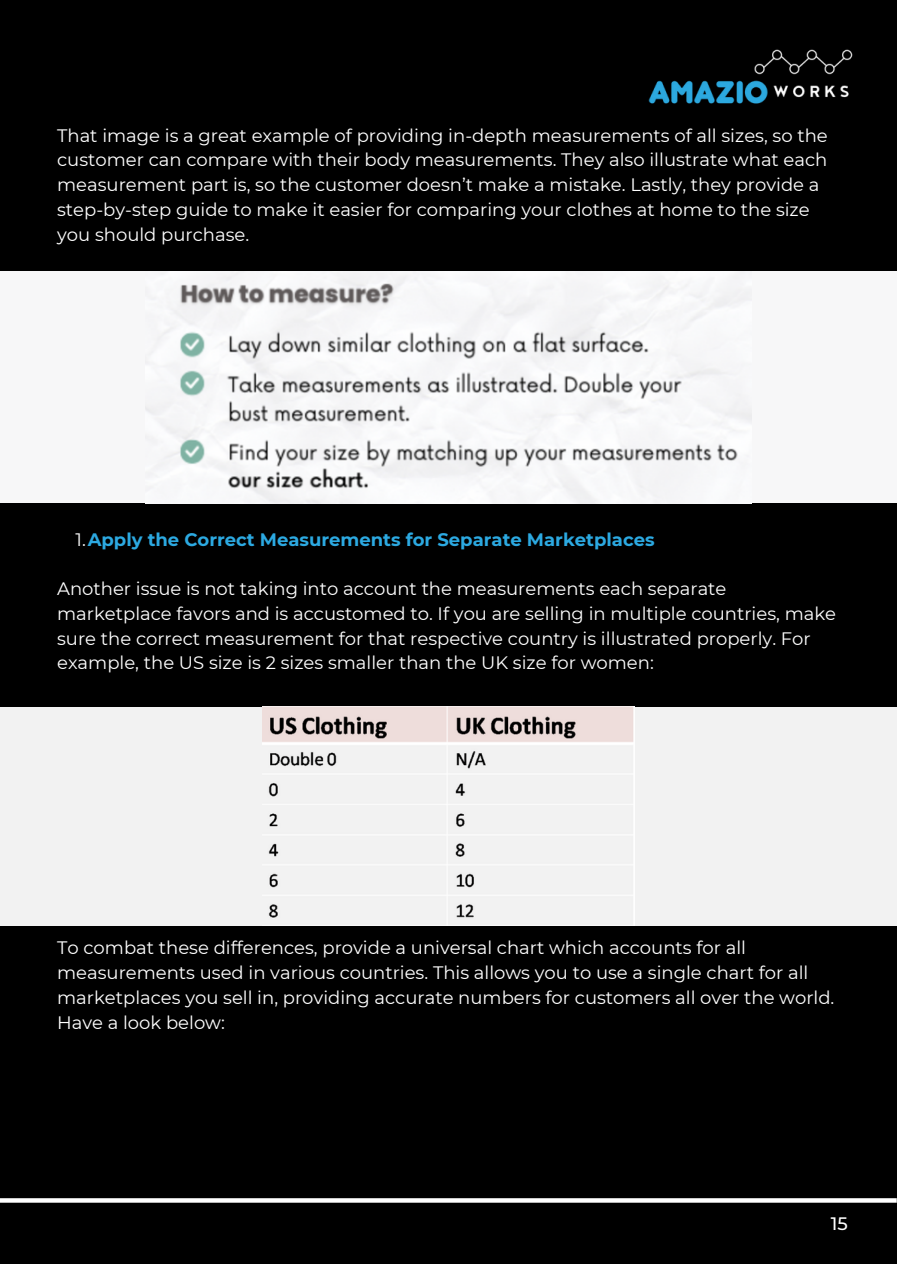
<style>
.page{position:relative;width:897px;height:1264px;background:#fff}
.page>*{position:absolute;margin:0;border:0;box-sizing:border-box;transform-origin:0 0}
.t1{font:18px/24.8px "Montserrat";color:#fff}
.t2{font:700 18px "Montserrat";color:#2ca9e1}
.t3{font:500 18px "Montserrat";color:#fff}
.s1{font-weight:400;color:#fff}
</style>
<div class="page">
<div style="left:0;top:0;width:897px;height:1263px;background:#000"></div>
<svg style="left:0;top:1198px;width:896px;height:4px;background:#f2f2f2"></svg>
<img style="left:648px;top:49px;width:249px;height:228px">
<div style="left:0;top:271px;width:896px;height:232px;background:#f7f7f8"></div>
<img style="left:146px;top:283px;width:605px;height:218px">
<div style="left:0;top:707px;width:896px;height:218px;background:#f2f2f2"></div>
<img style="left:262px;top:707px;width:373px;height:218px">
<h1 class="t1" style="left:57px;top:123px;width:772px">That image is a great example of providing in-depth measurements of all sizes, so the customer can compare with their body measurements. They also illustrate what each measurement part is, so the customer doesn’t make a mistake. Lastly, they provide a step-by-step guide to make it easier for comparing your clothes at home to the size you should purchase.</h1>
<p class="t2" style="left:76px;top:528px;width:580px"><span class="s1">1.</span>Apply the Correct Measurements for Separate Marketplaces</p>
<p class="t1" style="left:57px;top:576px;width:780px">Another issue is not taking into account the measurements each separate marketplace favors and is accustomed to. If you are selling in multiple countries, make sure the correct measurement for that respective country is illustrated properly. For example, the US size is 2 sizes smaller than the UK size for women:</p>
<p class="t1" style="left:57px;top:935px;width:778px">To combat these differences, provide a universal chart which accounts for all measurements used in various countries. This allows you to use a single chart for all marketplaces you sell in, providing accurate numbers for customers all over the world.<br>Have a look below:</p>
<p class="t3" style="left:830px;top:1212px;width:18px">15</p>
</div>
